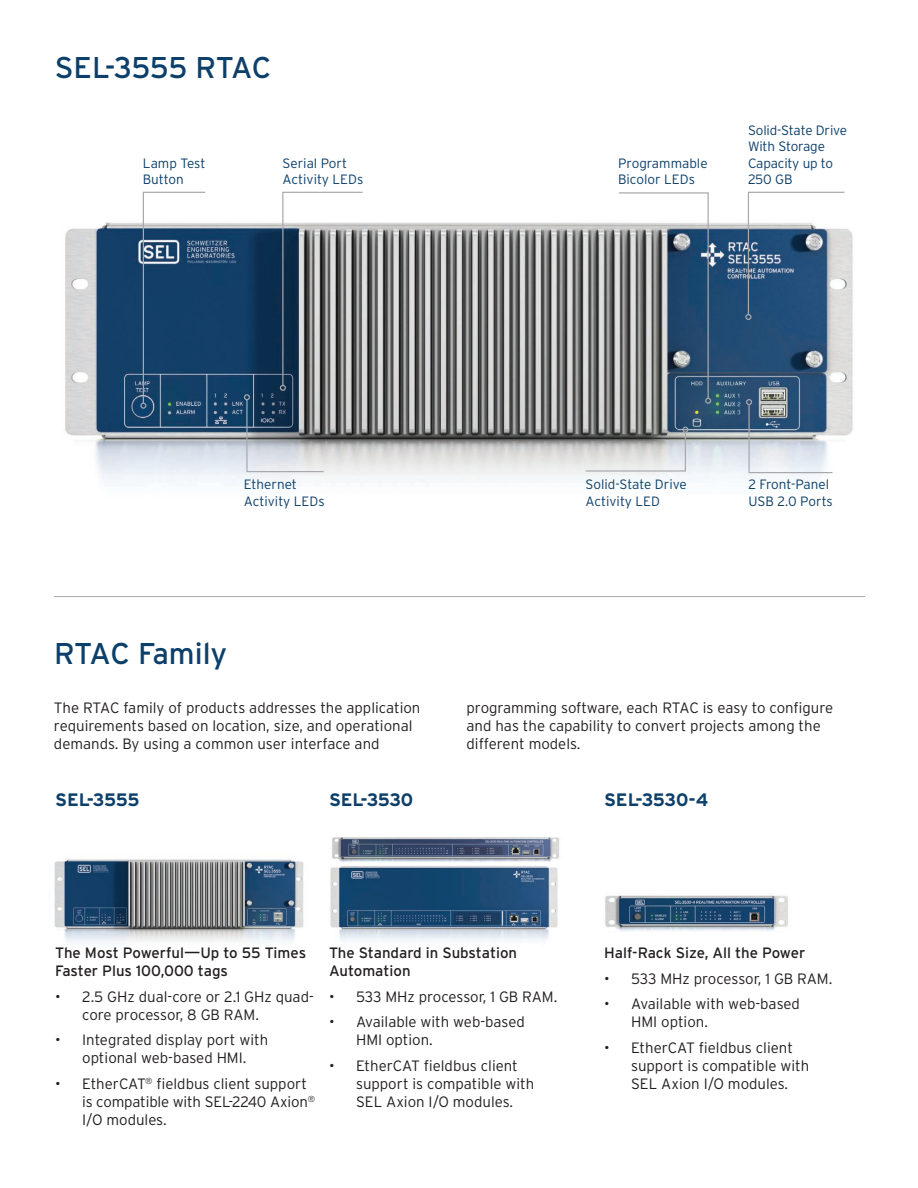
<style>
.page{position:relative;width:918px;height:1188px;background:#fff}
.page>*{position:absolute;margin:0;border:0;box-sizing:border-box;transform-origin:0 0}
.t1{font:30px "Interstate Poly";letter-spacing:-.02em;color:#0c3f6a}
.t2{font:700 18px "Interstate Poly";letter-spacing:-.01em;color:#0c3f6a}
.t3{font:300 15px/18px "Interstate Poly";color:#231f20}
.t4{font:15px/18px "Interstate Poly";color:#231f20}
.t5{font:300 13.5px/16.2px "Interstate Poly";color:#0c3f6a}
</style>
<div class="page">
<img style="left:330px;top:866px;width:228px;height:76px">
<hr style="left:54px;top:596px;width:811px;height:1px;background:#a8a9ad">
<img style="left:605px;top:895px;width:183px;height:37px">
<img style="left:332px;top:837px;width:227px;height:25px">
<img style="left:54px;top:858px;width:250px;height:86px">
<img style="left:65px;top:222px;width:788px;height:263px">
<svg style="left:140px;top:191px;width:66px;height:218px;background:#476887"></svg>
<svg style="left:618px;top:192px;width:93px;height:212px;background:#7a8894"></svg>
<svg style="left:584px;top:427px;width:104px;height:45px;background:#b5b6b7"></svg>
<svg style="left:746px;top:399px;width:88px;height:75px;background:#9fadbc"></svg>
<svg style="left:244px;top:191px;width:120px;height:282px;background:#7e8994"></svg>
<svg style="left:745px;top:191px;width:101px;height:129px"></svg>
<h1 class="t1" style="left:55px;top:46px;width:218px">SEL-3555 RTAC</h1>
<p class="t5" style="left:143px;top:154px;width:64px">Lamp Test<br>Button</p>
<p class="t5" style="left:618px;top:154px;width:91px">Programmable<br>Bicolor LEDs</p>
<p class="t5" style="left:283px;top:154px;width:82px">Serial Port<br>Activity LEDs</p>
<p class="t5" style="left:748px;top:122px;width:101px">Solid-State Drive<br>With Storage<br>Capacity up to<br>250 GB</p>
<p class="t5" style="left:244px;top:476px;width:82px">Ethernet<br>Activity LEDs</p>
<h1 class="t1" style="left:54px;top:632px;width:175px">RTAC Family</h1>
<p class="t5" style="left:586px;top:476px;width:103px">Solid-State Drive<br>Activity LED</p>
<p class="t5" style="left:748px;top:476px;width:86px">2 Front-Panel<br>USB 2.0 Ports</p>
<p class="t3" style="left:54px;top:698px;width:368px">The RTAC family of products addresses the application requirements based on location, size, and operational demands. By using a common user interface and</p>
<p class="t3" style="left:467px;top:698px;width:368px">programming software, each RTAC is easy to configure and has the capability to convert projects among the different models.</p>
<p class="t2" style="left:55px;top:787px;width:86px">SEL-3555</p>
<p class="t2" style="left:329px;top:787px;width:86px">SEL-3530</p>
<p class="t2" style="left:604px;top:787px;width:106px">SEL-3530-4</p>
<p class="t4" style="left:55px;top:944px;width:252px">The Most Powerful—Up to 55 Times<br>Faster Plus 100,000 tags</p>
<p class="t3" style="left:82px;top:987px;width:233px;text-indent:-27px">• 2.5 GHz dual-core or 2.1 GHz quad&shy;core processor, 8 GB RAM.</p>
<p class="t3" style="left:55px;top:1030px;width:215px;text-align:center">• Integrated display port with optional web-based HMI.</p>
<p class="t3" style="left:82px;top:1074px;width:234px;text-indent:-27px">• EtherCAT<sup>®</sup> fieldbus client support is compatible with SEL-2240 Axion<sup>®<br></sup>I/O modules.</p>
<p class="t4" style="left:329px;top:944px;width:190px">The Standard in Substation<br>Automation</p>
<p class="t3" style="left:329px;top:987px;width:230px">• 533 MHz processor, 1 GB RAM.</p>
<p class="t3" style="left:356px;top:1012px;width:170px;text-indent:-27px">• Available with web-based<br>HMI option.</p>
<p class="t3" style="left:356px;top:1056px;width:180px;text-indent:-27px">• EtherCAT fieldbus client support is compatible with<br>SEL Axion I/O modules.</p>
<p class="t4" style="left:604px;top:944px;width:203px">Half-Rack Size, All the Power</p>
<p class="t3" style="left:604px;top:969px;width:230px">• 533 MHz processor, 1 GB RAM.</p>
<p class="t3" style="left:631px;top:994px;width:170px;text-indent:-27px">• Available with web-based<br>HMI option.</p>
<p class="t3" style="left:631px;top:1038px;width:180px;text-indent:-27px">• EtherCAT fieldbus client support is compatible with<br>SEL Axion I/O modules.</p>
</div>
